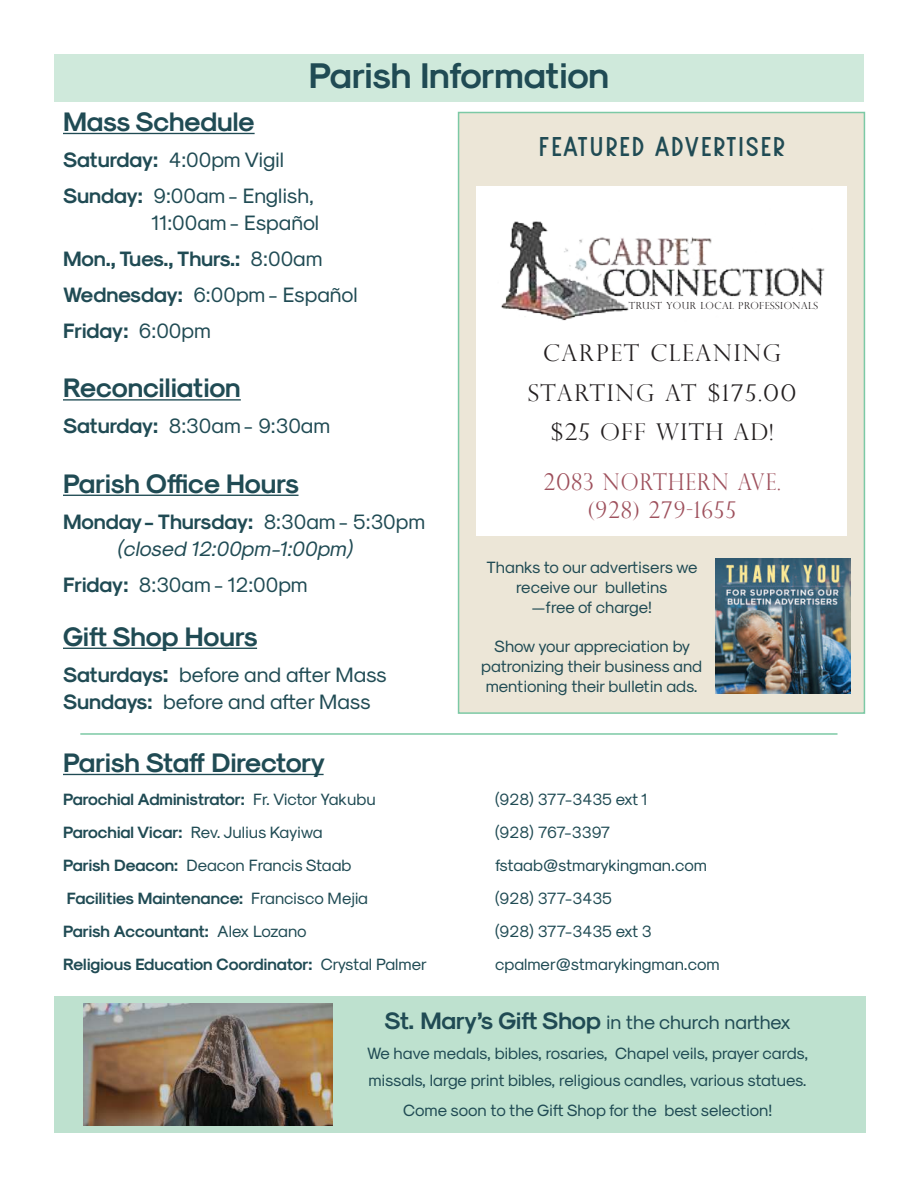
<style>
.page{position:relative;width:918px;height:1188px;background:#fff}
.page>*{position:absolute;margin:0;border:0;box-sizing:border-box;transform-origin:0 0}
.t1{font:36px "Sk Modernist Bold";letter-spacing:-.01em;color:#204b54}
.t2{font:27px "Sk Modernist Bold";color:#204b54}
.t3{font:27px "Lavigne";letter-spacing:.075em;color:#204b54}
.t4{font:300 23.1px/39.6px "Perpetua Titling";letter-spacing:.075em;color:#231f20;text-align:center}
.t5{font:300 23.1px/27.8px "Perpetua Titling";letter-spacing:.05em;color:#9e505c;text-align:center;scale:.9 1}
.t6{font:21px/36px "Sk Modernist Regular";color:#204b54}
.t7{font:21px "Sk Modernist Bold";letter-spacing:-.005em;color:#204b54}
.t8{font:italic 21px/36px "Sk Modernist Regular";color:#204b54}
.t9{font:19.5px "Sk Modernist Regular";color:#204b54}
.t10{font:16.5px/19.8px "Sk Modernist Regular";color:#204b54;text-align:center}
.t11{font:16.5px "Sk Modernist Bold";color:#204b54}
.t12{font:300 9.75px "Perpetua Titling";letter-spacing:.05em;color:#231f20}
.s1{font-family:"Sk Modernist Bold"}
.s2{font-family:"Sk Modernist Regular"}
.s3{font-family:"Sk Modernist Bold";font-style:normal}
.s4{font-style:normal}
.s5{font-family:"Sk Modernist Bold";font-size:24px}
</style>
<div class="page">
<div style="left:54px;top:996px;width:811px;height:136px;background:#bee1cf"></div>
<div style="left:458px;top:112px;width:407px;height:602px;background:#ece6d7;border:2px solid #7cc9a5"></div>
<div style="left:476px;top:187px;width:370px;height:349px;background:#fff"></div>
<img style="left:84px;top:1003px;width:249px;height:123px">
<hr style="left:63px;top:133px;width:192px;height:1px;background:#204b54">
<hr style="left:63px;top:399px;width:178px;height:2px;background:#204b54">
<hr style="left:63px;top:495px;width:236px;height:1px;background:#204b54">
<hr style="left:63px;top:648px;width:194px;height:1px;background:#204b54">
<hr style="left:63px;top:774px;width:261px;height:1px;background:#204b54">
<div style="left:54px;top:54px;width:810px;height:47px;background:#cfe9db"></div>
<img style="left:501px;top:221px;width:324px;height:100px">
<hr style="left:80px;top:733px;width:758px;height:2px;background:#7cc9a5">
<img style="left:716px;top:558px;width:134px;height:135px">
<h1 class="t1" style="left:309px;top:54px;width:302px">Parish Information</h1>
<h2 class="t2" style="left:63px;top:105px;width:193px">Mass Schedule</h2>
<p class="t6" style="left:63px;top:141px;width:253px"><span class="s1">Saturday:</span> 4:00pm Vigil<br><span class="s1">Sunday:</span> 9:00am - English,</p>
<p class="t6" style="left:151px;top:204px;width:170px">11:00am - Español</p>
<p class="t7" style="left:63px;top:246px;width:261px">Mon., Tues., Thurs.: <span class="s2">8:00am</span></p>
<p class="t6" style="left:63px;top:276px;width:296px"><span class="s1">Wednesday:</span> 6:00pm - Español</p>
<p class="t7" style="left:63px;top:318px;width:149px">Friday: <span class="s2">6:00pm</span></p>
<h2 class="t2" style="left:63px;top:372px;width:179px">Reconciliation</h2>
<p class="t6" style="left:63px;top:408px;width:269px"><span class="s1">Saturday:</span> 8:30am - 9:30am</p>
<h2 class="t2" style="left:63px;top:467px;width:238px">Parish Office Hours</h2>
<p class="t7" style="left:63px;top:509px;width:364px">Monday - Thursday: <span class="s2">8:30am - 5:30pm</span></p>
<p class="t8" style="left:63px;top:530px;width:295px;text-indent:54px">(closed 12:00pm-1:00pm)<br><span class="s3">Friday:</span> <span class="s4">8:30am - 12:00pm</span></p>
<h2 class="t2" style="left:63px;top:620px;width:196px">Gift Shop Hours</h2>
<p class="t6" style="left:63px;top:661px;width:325px;line-height:27px"><span class="s1">Saturdays</span><span class="s5">:</span> before and after Mass<br><span class="s1">Sundays:</span> before and after Mass</p>
<h2 class="t3" style="left:539px;top:136px;width:247px">FEATURED ADVERTISER</h2>
<p class="t12" style="left:629px;top:300px;width:191px">TRUST YOUR LOCAL PROFESSIONALS</p>
<h3 class="t4" style="left:528px;top:333px;width:270px">CARPET CLEANING<br>STARTING AT $175.00 $25 OFF WITH AD!</h3>
<h3 class="t5" style="left:544px;top:467px;width:265px">2083 NORTHERN AVE. (928) 279-1655</h3>
<p class="t10" style="left:486px;top:557px;width:213px">Thanks to our advertisers we receive our bulletins<br>—free of charge!</p>
<p class="t10" style="left:481px;top:637px;width:223px">Show your appreciation by patronizing their business and mentioning their bulletin ads.</p>
<h2 class="t2" style="left:63px;top:746px;width:264px">Parish Staff Directory</h2>
<p class="t11" style="left:63px;top:789px;width:314px">Parochial Administrator: <span class="s2">Fr. Victor Yakubu</span></p>
<p class="t10" style="left:495px;top:789px;width:154px">(928) 377-3435 ext 1</p>
<p class="t10" style="left:63px;top:822px;width:261px"><span class="s1">Parochial Vicar:</span> Rev. Julius Kayiwa</p>
<p class="t10" style="left:495px;top:822px;width:117px">(928) 767-3397</p>
<p class="t10" style="left:63px;top:855px;width:290px"><span class="s1">Parish Deacon:</span> Deacon Francis Staab</p>
<p class="t10" style="left:495px;top:855px;width:213px">fstaab@stmarykingman.com</p>
<p class="t11" style="left:67px;top:888px;width:303px">Facilities Maintenance: <span class="s2">Francisco Mejia</span></p>
<p class="t10" style="left:495px;top:888px;width:119px">(928) 377-3435</p>
<p class="t11" style="left:63px;top:921px;width:245px">Parish Accountant: <span class="s2">Alex Lozano</span></p>
<p class="t10" style="left:495px;top:921px;width:158px">(928) 377-3435 ext 3</p>
<p class="t11" style="left:63px;top:954px;width:366px">Religious Education Coordinator: <span class="s2">Crystal Palmer</span></p>
<p class="t10" style="left:495px;top:954px;width:226px">cpalmer@stmarykingman.com</p>
<p class="t9" style="left:384px;top:1011px;width:408px"><span class="s5">St. Mary’s Gift Shop</span> in the church narthex</p>
<p class="t10" style="left:367px;top:1040px;width:443px;line-height:27px;text-align:left">We have medals, bibles, rosaries, Chapel veils, prayer cards, missals, large print bibles, religious candles, various statues.</p>
<p class="t10" style="left:403px;top:1100px;width:370px">Come soon to the Gift Shop for the best selection!</p>
</div>
